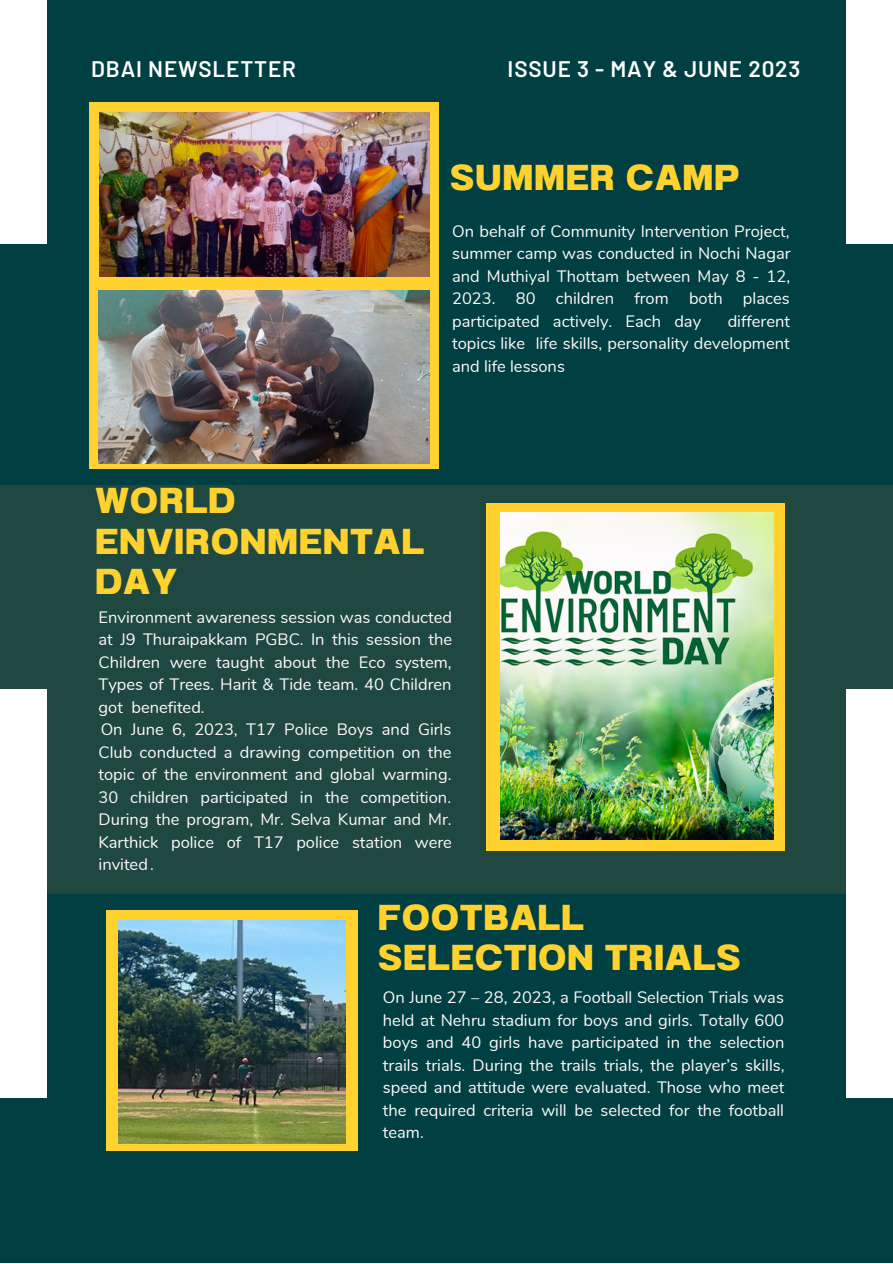
<style>
.page{position:relative;width:893px;height:1264px;background:#fff}
.page>*{position:absolute;margin:0;border:0;box-sizing:border-box;transform-origin:0 0}
.t1{font:800 36px/40.5px "Anantason";letter-spacing:.035em;color:#ffd230}
.t2{font:600 22.5px "Barlow";letter-spacing:.035em;color:#fff}
.t3{font:16.5px/22.5px "Nunito";color:#fff9fa;text-align:justify}
</style>
<div class="page">
<div style="left:0;top:0;width:892px;height:1262px;background:#004042"></div>
<div style="left:89px;top:102px;width:350px;height:367px;background:#ffd230"></div>
<img style="left:99px;top:112px;width:331px;height:165px">
<div style="left:845px;top:0;width:47px;height:244px;background:#fff"></div>
<div style="left:0;top:0;width:47px;height:244px;background:#fff"></div>
<div style="left:0;top:485px;width:892px;height:408px;background:#1e4840"></div>
<div style="left:486px;top:503px;width:298px;height:347px;background:#ffd230"></div>
<img style="left:500px;top:512px;width:273px;height:327px">
<div style="left:846px;top:689px;width:46px;height:408px;background:#fff"></div>
<div style="left:0;top:689px;width:47px;height:408px;background:#fff"></div>
<div style="left:106px;top:910px;width:252px;height:240px;background:#ffd230"></div>
<img style="left:119px;top:921px;width:226px;height:222px">
<img style="left:99px;top:290px;width:330px;height:173px">
<p class="t2" style="left:91px;top:54px;width:206px">DBAI NEWSLETTER</p>
<p class="t2" style="left:507px;top:54px;width:294px">ISSUE 3 - MAY &amp; JUNE 2023</p>
<p class="t1" style="left:450px;top:157px;width:290px">SUMMER CAMP</p>
<p class="t3" style="left:452px;top:220px;width:340px">On behalf of Community Intervention Project, summer camp was conducted in Nochi Nagar and Muthiyal Thottam between May 8 - 12, 2023. 80 children from both places participated actively. Each day</p>
<p class="t3" style="left:452px;top:310px;width:339px;text-indent:275px">different topics like life skills, personality development and life lessons</p>
<p class="t1" style="left:95px;top:481px;width:330px">WORLD<br>ENVIRONMENTAL<br>DAY</p>
<p class="t3" style="left:99px;top:606px;width:355px">Environment awareness session was conducted at J9 Thuraipakkam PGBC. In this session the Children were taught about the Eco system, Types of Trees. Harit &amp; Tide team. 40 Children got benefited.</p>
<p class="t3" style="left:99px;top:718px;width:355px">On June 6, 2023, T17 Police Boys and Girls Club conducted a drawing competition on the topic of the environment and global warming.<br>30 children participated in the competition.<br>During the program, Mr. Selva Kumar and Mr.<br>Karthick police of T17 police station were invited.</p>
<p class="t1" style="left:378px;top:896px;width:364px">FOOTBALL<br>SELECTION TRIALS</p>
<p class="t3" style="left:383px;top:986px;width:403px">On June 27 – 28, 2023, a Football Selection Trials was held at Nehru stadium for boys and girls. Totally 600 boys and 40 girls have participated in the selection trails trials. During the trails trials, the player’s skills, speed and attitude were evaluated. Those who meet the required criteria will be selected for the football team.</p>
</div>
